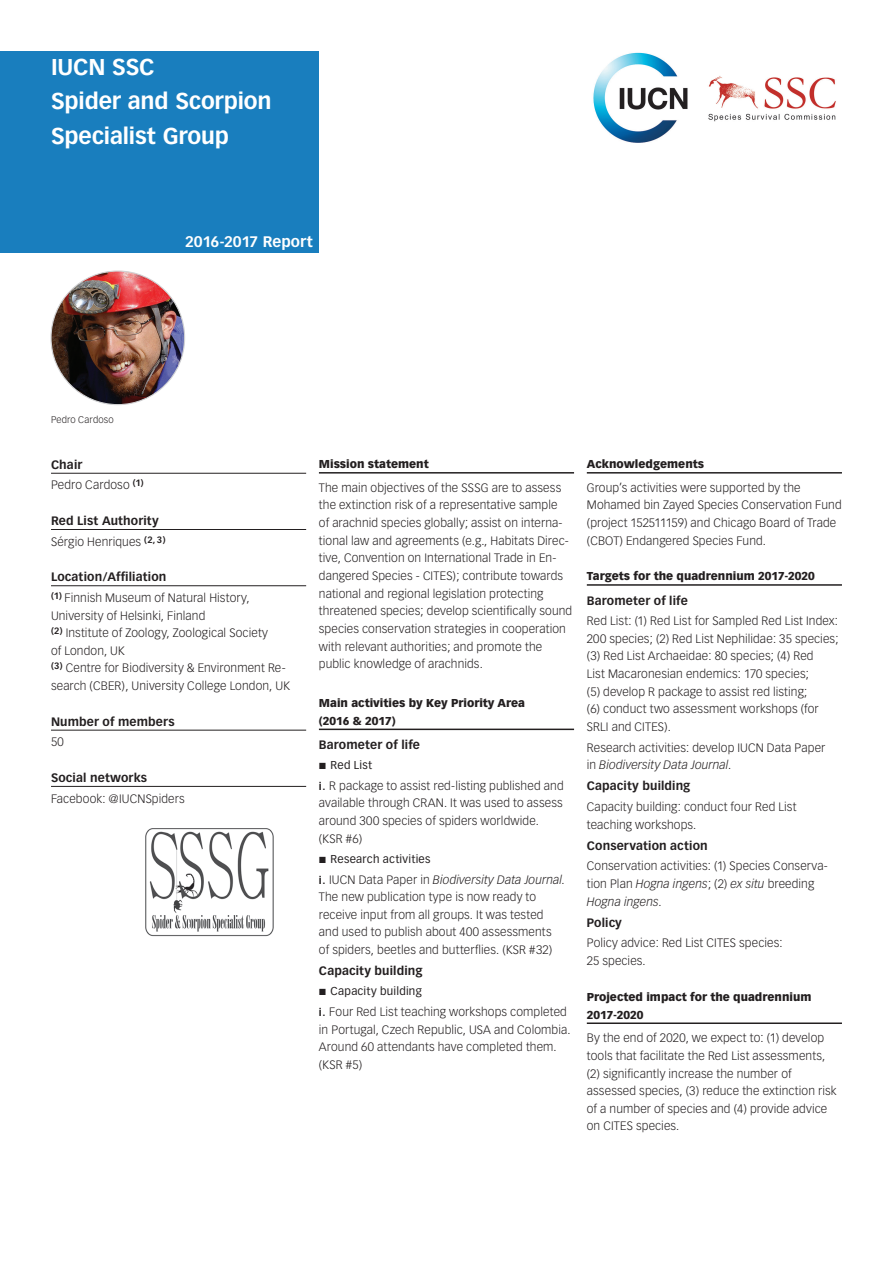
<style>
.page{position:relative;width:893px;height:1263px;background:#fff}
.page>*{position:absolute;margin:0;border:0;box-sizing:border-box;transform-origin:0 0}
.t1{font:700 22.5px/34.5px "Vectora LH";letter-spacing:-.005em;color:#fff}
.t2{font:700 15px "Vectora LH";letter-spacing:-.01em;color:#fff}
.t3{font:300 12px/17.7px "Vectora LH";letter-spacing:.01em;color:#231f20}
.t4{font:700 12px/20.7px "Vectora LH";letter-spacing:.01em;color:#231f20}
.t5{font:900 11.25px/18px "Vectora LH";color:#231f20}
.t6{font:11.25px "Vectora LH";letter-spacing:.025em;color:#231f20}
.t7{font:300 9.45px "Vectora LH";letter-spacing:.015em;color:#231f20}
.s1{font-weight:700}
.s2{font-weight:300}
.s3{font-family:"European Pi Three";font-size:9px}
.s4{font-weight:700;font-size:10.5px}
.s5{font-style:italic}
</style>
<div class="page">
<div style="left:0;top:51px;width:319px;height:202px;background:#197ebe"></div>
<img style="left:593px;top:52px;width:243px;height:91px">
<hr style="left:51px;top:473px;width:255px;height:1px;background:#231f20">
<hr style="left:51px;top:529px;width:255px;height:1px;background:#231f20">
<hr style="left:51px;top:585px;width:255px;height:1px;background:#231f20">
<hr style="left:51px;top:730px;width:255px;height:1px;background:#231f20">
<hr style="left:51px;top:786px;width:255px;height:1px;background:#231f20">
<img style="left:51px;top:271px;width:134px;height:134px;border-radius:67px">
<img style="left:145px;top:828px;width:129px;height:109px">
<hr style="left:319px;top:472px;width:255px;height:2px;background:#231f20">
<hr style="left:319px;top:729px;width:255px;height:1px;background:#231f20">
<hr style="left:587px;top:472px;width:255px;height:2px;background:#231f20">
<hr style="left:587px;top:584px;width:255px;height:2px;background:#231f20">
<hr style="left:587px;top:1022px;width:255px;height:2px;background:#231f20">
<h1 class="t1" style="left:51px;top:50px;width:222px">IUCN SSC<br>Spider and Scorpion<br>Specialist Group</h1>
<p class="t2" style="left:185px;top:232px;width:129px">2016-2017 Report</p>
<p class="t7" style="left:51px;top:414px;width:64px">Pedro Cardoso</p>
<p class="t3" style="left:51px;top:454px;width:94px;line-height:20.7px"><span class="s1">Chair<br></span>Pedro Cardoso <sup>(1)</sup></p>
<p class="t4" style="left:51px;top:510px;width:116px">Red List Authority<br><span class="s2">Sérgio Henriques</span> <sup>(2,3)</sup></p>
<p class="t3" style="left:51px;top:567px;width:200px;line-height:20.7px"><span class="s1">Location/Affiliation<br></span><sup>(1)</sup> Finnish Museum of Natural History,</p>
<p class="t3" style="left:51px;top:607px;width:241px">University of Helsinki, Finland<br><sup>(2)</sup> Institute of Zoology, Zoological Society<br>of London, UK<br><sup>(3)</sup> Centre for Biodiversity &amp; Environment Re&shy;search (CBER), University College London, UK</p>
<p class="t4" style="left:51px;top:711px;width:125px">Number of members</p>
<p class="t3" style="left:51px;top:733px;width:14px">50</p>
<p class="t4" style="left:51px;top:767px;width:98px">Social networks</p>
<p class="t3" style="left:51px;top:790px;width:135px">Facebook: @IUCNSpiders</p>
<p class="t5" style="left:319px;top:455px;width:111px">Mission statement</p>
<p class="t3" style="left:319px;top:479px;width:255px">The main objectives of the SSSG are to assess the extinction risk of a representative sample<br>of arachnid species globally; assist on interna&shy;tional law and agreements (e.g., Habitats Direc&shy;tive, Convention on International Trade in En&shy;dangered Species - CITES); contribute towards national and regional legislation protecting threatened species; develop scientifically sound species conservation strategies in cooperation with relevant authorities; and promote the public knowledge of arachnids.</p>
<p class="t5" style="left:319px;top:694px;width:208px">Main activities by Key Priority Area (2016 &amp; 2017)</p>
<p class="t4" style="left:319px;top:734px;width:103px">Barometer of life</p>
<p class="t6" style="left:319px;top:758px;width:55px"><span class="s3">L</span> Red List</p>
<p class="t3" style="left:319px;top:777px;width:246px"><span class="s4">i.</span> R package to assist red-listing published and available through CRAN. It was used to assess around 300 species of spiders worldwide. (KSR #6)</p>
<p class="t6" style="left:319px;top:852px;width:113px"><span class="s3">L</span> Research activities</p>
<p class="t3" style="left:319px;top:871px;width:247px"><span class="s4">i.</span> IUCN Data Paper in <span class="s5">Biodiversity Data Journal</span>.<br>The new publication type is now ready to receive input from all groups. It was tested and used to publish about 400 assessments of spiders, beetles and butterflies. (KSR #32)</p>
<p class="t4" style="left:319px;top:961px;width:105px">Capacity building</p>
<p class="t6" style="left:319px;top:985px;width:104px"><span class="s3">L</span> Capacity building</p>
<p class="t3" style="left:319px;top:1003px;width:253px"><span class="s4">i.</span> Four Red List teaching workshops completed in Portugal, Czech Republic, USA and Colombia.<br>Around 60 attendants have completed them. (KSR #5)</p>
<p class="t5" style="left:587px;top:455px;width:119px">Acknowledgements</p>
<p class="t3" style="left:587px;top:479px;width:256px">Group’s activities were supported by the Mohamed bin Zayed Species Conservation Fund (project 152511159) and Chicago Board of Trade (CBOT) Endangered Species Fund.</p>
<p class="t5" style="left:587px;top:567px;width:229px">Targets for the quadrennium 2017-2020</p>
<p class="t4" style="left:587px;top:590px;width:103px">Barometer of life</p>
<p class="t3" style="left:587px;top:612px;width:253px">Red List: (1) Red List for Sampled Red List Index:<br>200 species; (2) Red List Nephilidae: 35 species; (3) Red List Archaeidae: 80 species; (4) Red<br>List Macaronesian endemics: 170 species;<br>(5) develop R package to assist red listing;<br>(6) conduct two assessment workshops (for SRLI and CITES).</p>
<p class="t3" style="left:587px;top:739px;width:240px">Research activities: develop IUCN Data Paper in <span class="s5">Biodiversity Data Journal</span>.</p>
<p class="t4" style="left:587px;top:776px;width:105px">Capacity building</p>
<p class="t3" style="left:587px;top:798px;width:211px">Capacity building: conduct four Red List teaching workshops.</p>
<p class="t4" style="left:587px;top:835px;width:122px">Conservation action</p>
<p class="t3" style="left:587px;top:857px;width:243px">Conservation activities: (1) Species Conserva&shy;tion Plan <span class="s5">Hogna ingens</span>; (2) <span class="s5">ex situ</span> breeding<br><span class="s5">Hogna ingens</span>.</p>
<p class="t4" style="left:587px;top:912px;width:37px">Policy</p>
<p class="t3" style="left:587px;top:934px;width:197px">Policy advice: Red List CITES species:<br>25 species.</p>
<p class="t5" style="left:587px;top:987px;width:226px">Projected impact for the quadrennium<br>2017-2020</p>
<p class="t3" style="left:587px;top:1029px;width:251px">By the end of 2020, we expect to: (1) develop tools that facilitate the Red List assessments, (2) significantly increase the number of assessed species, (3) reduce the extinction risk of a number of species and (4) provide advice on CITES species.</p>
</div>
